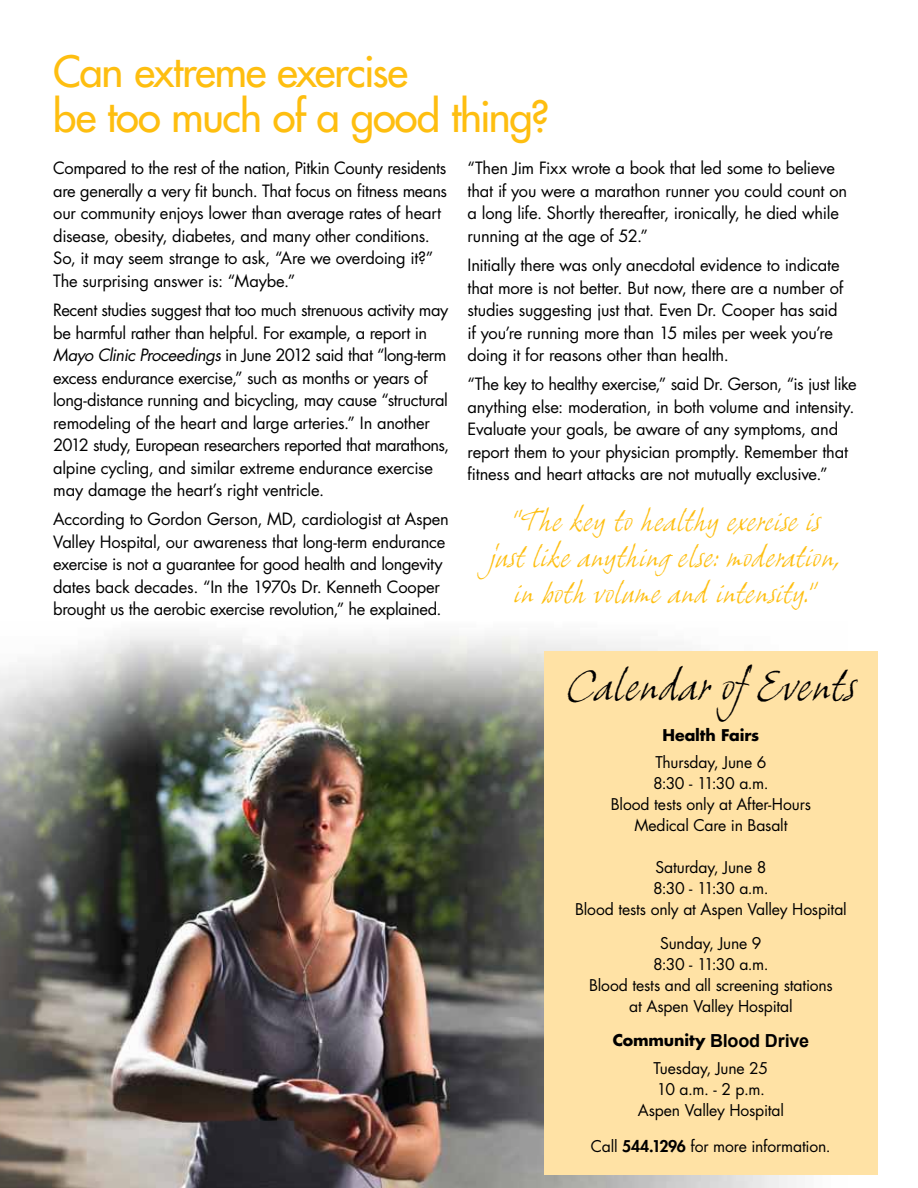
<style>
.page{position:relative;width:918px;height:1188px;background:#fff}
.page>*{position:absolute;margin:0;border:0;box-sizing:border-box;transform-origin:0 0}
.t1{font:42px/45px "Futura";letter-spacing:-.03em;color:#febe10}
.t2{font:italic 42px "Grimshaw Hand ITC";letter-spacing:-.015em;color:#000}
.t3{font:italic 28.5px/36px "Grimshaw Hand ITC";letter-spacing:-.015em;color:#febe10;text-align:center}
.t4{font:700 18px "Arial";letter-spacing:-.01em;color:#000}
.t5{font:16.5px/22.5px "Futura";letter-spacing:-.02em;color:#000}
.t6{font:15.75px/21px "Futura";letter-spacing:-.01em;color:#000;text-align:center}
.t7{font:700 15.75px "Futura";letter-spacing:-.01em;color:#000}
.s1{font-style:italic}
.s2{font-family:"Futura";font-size:15.75px}
.s3{font-weight:800}
</style>
<div class="page">
<img style="left:0;top:633px;width:847px;height:555px">
<div style="left:544px;top:652px;width:334px;height:523px;background:#ffe2a5"></div>
<h1 class="t1" style="left:53px;top:49px;width:498px">Can extreme exercise<br>be too much of a good thing?</h1>
<p class="t5" style="left:53px;top:157px;width:395px">Compared to the rest of the nation, Pitkin County residents are generally a very fit bunch. That focus on fitness means our community enjoys lower than average rates of heart disease, obesity, diabetes, and many other conditions.<br>So, it may seem strange to ask, “Are we overdoing it?” The surprising answer is: “Maybe.”</p>
<p class="t5" style="left:53px;top:298px;width:398px">Recent studies suggest that too much strenuous activity may be harmful rather than helpful. For example, a report in <span class="s1">Mayo Clinic Proceedings</span> in June 2012 said that “long-term excess endurance exercise,” such as months or years of long-distance running and bicycling, may cause “structural remodeling of the heart and large arteries.” In another 2012 study, European researchers reported that marathons, alpine cycling, and similar extreme endurance exercise may damage the heart’s right ventricle.</p>
<p class="t5" style="left:53px;top:508px;width:397px">According to Gordon Gerson, MD, cardiologist at Aspen Valley Hospital, our awareness that long-term endurance exercise is not a guarantee for good health and longevity dates back decades. “In the 1970s Dr. Kenneth Cooper brought us the aerobic exercise revolution,” he explained.</p>
<p class="t5" style="left:468px;top:157px;width:381px">“Then Jim Fixx wrote a book that led some to believe that if you were a marathon runner you could count on a long life. Shortly thereafter, ironically, he died while running at the age of 52.”</p>
<p class="t5" style="left:468px;top:254px;width:377px">Initially there was only anecdotal evidence to indicate that more is not better. But now, there are a number of studies suggesting just that. Even Dr. Cooper has said if you’re running more than 15 miles per week you’re doing it for reasons other than health.</p>
<p class="t5" style="left:468px;top:373px;width:391px">“The key to healthy exercise,” said Dr. Gerson, “is just like anything else: moderation, in both volume and intensity.<br>Evaluate your goals, be aware of any symptoms, and report them to your physician promptly. Remember that fitness and heart attacks are not mutually exclusive.”</p>
<h2 class="t3" style="left:490px;top:502px;width:354px">“The key to healthy exercise is just like anything else: moderation, in both volume and intensity.”</h2>
<h1 class="t2" style="left:565px;top:660px;width:293px">Calendar ofEvents</h1>
<p class="t7" style="left:663px;top:724px;width:98px">Health Fairs</p>
<p class="t6" style="left:611px;top:752px;width:202px">Thursday, June 6<br>8:30 - 11:30 a.m.<br>Blood tests only at After-Hours<br>Medical Care in Basalt</p>
<p class="t6" style="left:575px;top:856px;width:273px">Saturday, June 8<br>8:30 - 11:30 a.m.<br>Blood tests only at Aspen Valley Hospital</p>
<p class="t6" style="left:589px;top:933px;width:245px">Sunday, June 9<br>8:30 - 11:30 a.m.<br>Blood tests and all screening stations at Aspen Valley Hospital</p>
<p class="t4" style="left:613px;top:1028px;width:198px"><span class="s2">Community</span> Blood Drive</p>
<p class="t6" style="left:638px;top:1058px;width:148px">Tuesday, June 25<br>10 a.m. - 2 p.m.<br>Aspen Valley Hospital</p>
<p class="t6" style="left:591px;top:1136px;width:241px">Call <span class="s3">544.1296</span> for more information.</p>
</div>
